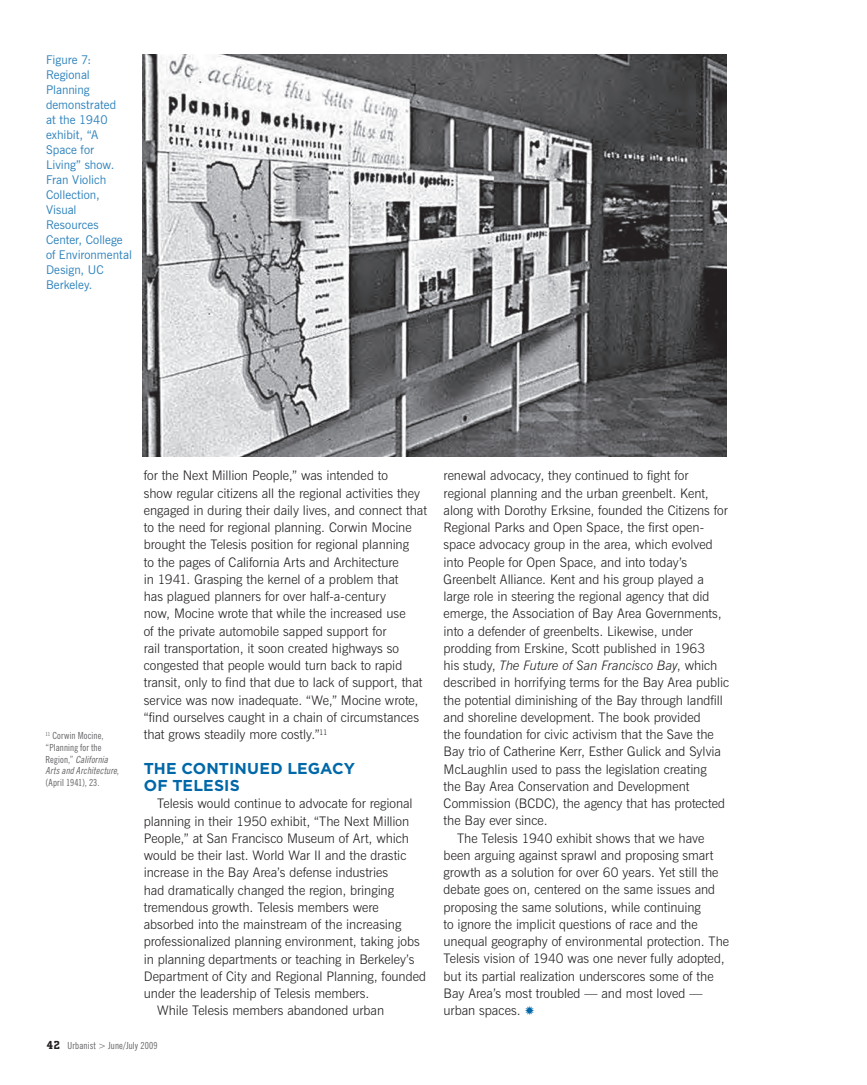
<style>
.page{position:relative;width:867px;height:1085px;background:#fff}
.page>*{position:absolute;margin:0;border:0;box-sizing:border-box;transform-origin:0 0}
.t1{font:700 15.75px "Gotham";letter-spacing:.02em;color:#0068a9}
.t2{font:300 13.2px/17.2px "News Gothic BT";color:#231f20}
.t3{font:italic 300 13.2px "News Gothic BT";letter-spacing:-.005em;color:#231f20}
.t4{font:12px/15px "News Gothic BT";color:#2c81bb}
.t5{font:condensed 9.75px/11.7px "News Gothic BT";letter-spacing:.015em;color:#636366}
.s1{font-style:italic}
.s2{font-family:"Cholla Slab Ult";font-weight:700;font-stretch:normal;font-size:12px;color:#231f20}
.s3{font-style:normal}
</style>
<div class="page">
<img style="left:143px;top:55px;width:583px;height:402px">
<p class="t4" style="left:46px;top:52px;width:87px">Figure 7:<br>Regional<br>Planning demonstrated<br>at the 1940 exhibit, “A<br>Space for<br>Living” show.<br>Fran Violich<br>Collection,<br>Visual<br>Resources<br>Center, College of Environmental<br>Design, UC<br>Berkeley.</p>
<p class="t5" style="left:46px;top:730px;width:75px"><sup>11</sup> Corwin Mocine, “Planning for the<br>R e g i o n , ” <span class="s1">California<br>ArtsandArchitecture</span>, (April 1941), 23.</p>
<p class="t2" style="left:144px;top:467px;width:285px">for the Next Million People,” was intended to<br>show regular citizens all the regional activities they engaged in during their daily lives, and connect that to the need for regional planning. Corwin Mocine brought the Telesis position for regional planning<br>to the pages of California Arts and Architecture<br>in 1941. Grasping the kernel of a problem that<br>has plagued planners for over half-a-century<br>now, Mocine wrote that while the increased use<br>of the private automobile sapped support for<br>rail transportation, it soon created highways so congested that people would turn back to rapid transit, only to find that due to lack of support, that service was now inadequate. “We,” Mocine wrote, “find ourselves caught in a chain of circumstances that grows steadily more costly.”<sup>11</sup></p>
<p class="t1" style="left:144px;top:759px;width:169px">TH E CONTI NUED LEGAC</p>
<p class="t1" style="left:344px;top:759px;width:13px">Y</p>
<p class="t1" style="left:144px;top:776px;width:7px">OF</p>
<p class="t1" style="left:172px;top:776px;width:46px">TELESIS</p>
<p class="t2" style="left:157px;top:794px;width:257px">Telesis would continue to advocate for regional</p>
<p class="t2" style="left:144px;top:812px;width:267px">planning in their 1950 exhibit, “The Next Million</p>
<p class="t2" style="left:144px;top:829px;width:267px">People,” at San Francisco Museum of Art, which</p>
<p class="t2" style="left:144px;top:846px;width:264px">would be their last. World War II and the drastic</p>
<p class="t2" style="left:144px;top:863px;width:246px">increase in the Bay Area’s defense industries</p>
<p class="t2" style="left:144px;top:881px;width:252px">had dramatically changed the region, bringing</p>
<p class="t2" style="left:144px;top:898px;width:236px">tremendous growth. Telesis members were</p>
<p class="t2" style="left:144px;top:915px;width:259px">absorbed into the mainstream of the increasing</p>
<p class="t2" style="left:144px;top:932px;width:277px">professionalized planning environment, taking jobs</p>
<p class="t2" style="left:144px;top:950px;width:272px">in planning departments or teaching in Berkeley’s</p>
<p class="t2" style="left:144px;top:967px;width:284px">Department of City and Regional Planning, founded</p>
<p class="t2" style="left:144px;top:984px;width:227px">under the leadership of Telesis members.</p>
<p class="t2" style="left:157px;top:1001px;width:228px">While Telesis members abandoned urban</p>
<p class="t5" style="left:47px;top:1039px;width:113px"><span class="s2">42</span> Urbanist &gt; June/July 2009</p>
<p class="t2" style="left:443px;top:467px;width:246px">renewal advocacy, they continued to fight for</p>
<p class="t2" style="left:443px;top:484px;width:267px">regional planning and the urban greenbelt. Kent,</p>
<p class="t2" style="left:443px;top:501px;width:285px">along with Dorothy Erksine, founded the Citizens for</p>
<p class="t2" style="left:443px;top:518px;width:262px">Regional Parks and Open Space, the first open-</p>
<p class="t2" style="left:443px;top:536px;width:271px">space advocacy group in the area, which evolved</p>
<p class="t2" style="left:443px;top:553px;width:245px">into People for Open Space, and into today’s</p>
<p class="t2" style="left:443px;top:570px;width:262px">Greenbelt Alliance. Kent and his group played a</p>
<p class="t2" style="left:443px;top:587px;width:267px">large role in steering the regional agency that did</p>
<p class="t2" style="left:443px;top:605px;width:279px">emerge, the Association of Bay Area Governments,</p>
<p class="t2" style="left:443px;top:622px;width:251px">into a defender of greenbelts. Likewise, under</p>
<p class="t2" style="left:443px;top:639px;width:263px">prodding from Erskine, Scott published in 1963</p>
<p class="t3" style="left:443px;top:657px;width:275px"><span class="s3">his study,</span> The Future of San Francisco Bay<span class="s3">, which</span></p>
<p class="t2" style="left:443px;top:674px;width:287px">described in horrifying terms for the Bay Area public</p>
<p class="t2" style="left:443px;top:691px;width:281px">the potential diminishing of the Bay through landfill</p>
<p class="t2" style="left:443px;top:708px;width:258px">and shoreline development. The book provided</p>
<p class="t2" style="left:443px;top:725px;width:272px">the foundation for civic activism that the Save the</p>
<p class="t2" style="left:443px;top:743px;width:279px">Bay trio of Catherine Kerr, Esther Gulick and Sylvia</p>
<p class="t2" style="left:443px;top:760px;width:265px">McLaughlin used to pass the legislation creating</p>
<p class="t2" style="left:443px;top:777px;width:247px">the Bay Area Conservation and Development</p>
<p class="t2" style="left:443px;top:794px;width:283px">Commission (BCDC), the agency that has protected</p>
<p class="t2" style="left:443px;top:812px;width:105px">the Bay ever since.</p>
<p class="t2" style="left:457px;top:829px;width:249px">The Telesis 1940 exhibit shows that we have</p>
<p class="t2" style="left:443px;top:846px;width:271px">been arguing against sprawl and proposing smart</p>
<p class="t2" style="left:443px;top:863px;width:276px">growth as a solution for over 60 years. Yet still the</p>
<p class="t2" style="left:443px;top:881px;width:273px">debate goes on, centered on the same issues and</p>
<p class="t2" style="left:443px;top:898px;width:259px">proposing the same solutions, while continuing</p>
<p class="t2" style="left:443px;top:915px;width:256px">to ignore the implicit questions of race and the</p>
<p class="t2" style="left:443px;top:932px;width:287px">unequal geography of environmental protection. The</p>
<p class="t2" style="left:443px;top:950px;width:282px">Telesis vision of 1940 was one never fully adopted,</p>
<p class="t2" style="left:443px;top:967px;width:271px">but its partial realization underscores some of the</p>
<p class="t2" style="left:443px;top:984px;width:260px">Bay Area’s most troubled — and most loved —</p>
<p class="t2" style="left:443px;top:1001px;width:79px">urban spaces.</p>
</div>
